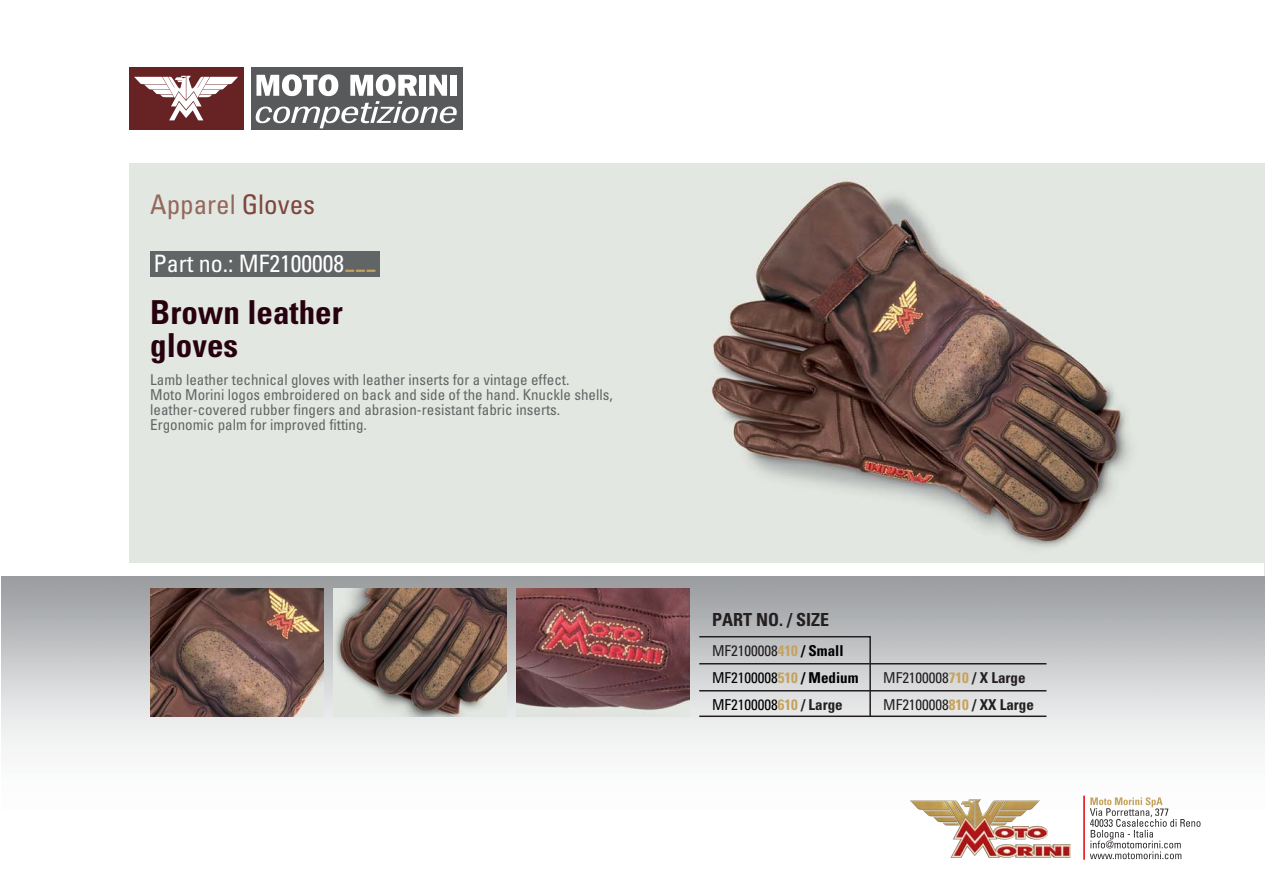
<style>
.page{position:relative;width:1266px;height:896px;background:#fff}
.page>*{position:absolute;margin:0;border:0;box-sizing:border-box;transform-origin:0 0}
.t1{font:700 condensed 33px/33px "Univers";color:#280110}
.t2{font:condensed 27px "Univers";color:#95685d}
.t3{font:condensed 24px "Univers";color:#fff}
.t4{font:700 condensed 18px "Univers";color:#231f20}
.t5{font:condensed 15px/15px "Univers";color:#616565}
.t6{font:condensed 15px/27px "Univers";color:#000}
.t7{font:condensed 15px/27px "Univers";color:#231f20}
.s1{color:#7d453d}
.s2{color:#231f20}
.s3{font-weight:700;color:#c5a25d}
.s4{font-weight:700}
.s5{font-weight:700;color:#231f20}
</style>
<div class="page">
<img style="left:1px;top:576px;width:1263px;height:284px">
<hr style="left:1083px;top:795px;width:2px;height:64px;background:#ed1c24">
<img style="left:946px;top:799px;width:125px;height:58px">
<div style="left:251px;top:67px;width:212px;height:62px;background:#58595b"></div>
<div style="left:129px;top:67px;width:114px;height:62px;background:#672324"></div>
<svg style="left:134px;top:76px;width:104px;height:44px"></svg>
<svg style="left:256px;top:74px;width:201px;height:54px"></svg>
<div style="left:451px;top:75px;width:6px;height:21px;background:#fff"></div>
<svg style="left:1090px;top:797px;width:111px;height:62px"></svg>
<img style="left:129px;top:163px;width:1135px;height:400px">
<img style="left:150px;top:588px;width:173px;height:128px">
<hr style="left:699px;top:663px;width:347px;height:1px;background:#231f20">
<hr style="left:699px;top:690px;width:347px;height:1px;background:#231f20">
<hr style="left:699px;top:715px;width:347px;height:2px;background:#231f20">
<img style="left:334px;top:588px;width:173px;height:128px">
<img style="left:516px;top:588px;width:173px;height:128px">
<svg style="left:698px;top:635px;width:174px;height:82px;background:#c4c5c7"></svg>
<div style="left:150px;top:251px;width:230px;height:25px;background:#616565"></div>
<svg style="left:345px;top:269px;width:30px;height:3px"></svg>
<h2 class="t2" style="left:150px;top:195px;width:166px">Apparel <span class="s1">Gloves</span></h2>
<h3 class="t3" style="left:153px;top:254px;width:192px">Part no.: MF2100008</h3>
<h1 class="t1" style="left:150px;top:299px;width:194px">Brown leather gloves</h1>
<p class="t5" style="left:150px;top:374px;width:464px">Lamb leather technical gloves with leather inserts for a vintage effect.<br>Moto Morini logos embroidered on back and side of the hand. Knuckle shells, leather-covered rubber fingers and abrasion-resistant fabric inserts.<br>Ergonomic palm for improved fitting.</p>
<p class="t4" style="left:712px;top:613px;width:119px">PART NO. / SIZE</p>
<p class="t6" style="left:712px;top:638px;width:148px"><span class="s2">MF2100008</span><span class="s3">410</span> <span class="s4">/ Small<br></span>MF2100008<span class="s3">510</span> <span class="s4">/ Medium<br></span>MF2100008<span class="s3">610</span> <span class="s5">/ Large</span></p>
<p class="t7" style="left:883px;top:665px;width:152px">MF2100008<span class="s3">710</span> <span class="s4">/ X Large<br></span>MF2100008<span class="s3">810</span> <span class="s4">/ XX Large</span></p>
</div>
